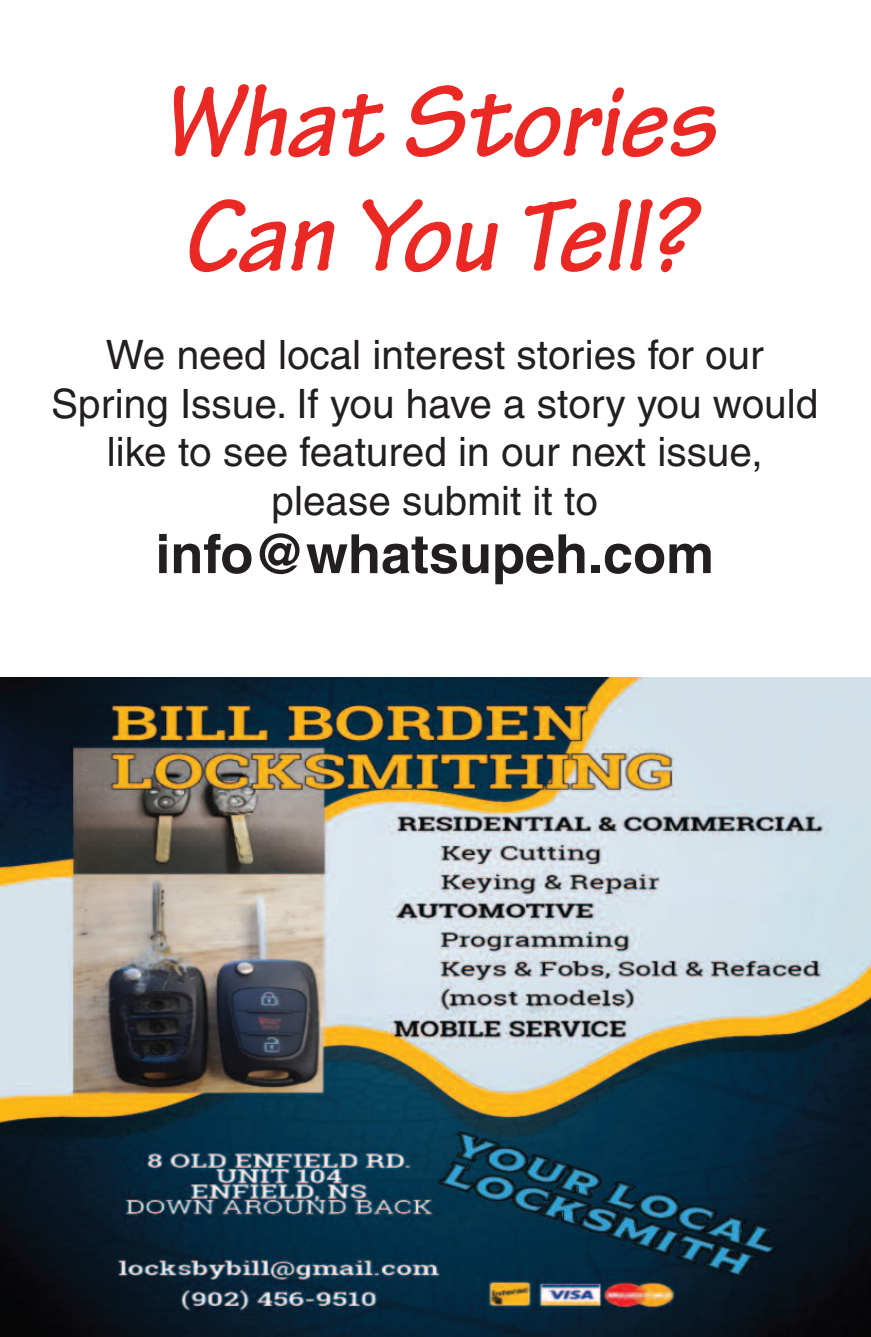
<style>
.page{position:relative;width:871px;height:1337px;background:#fff}
.page>*{position:absolute;margin:0;border:0;box-sizing:border-box;transform-origin:0 0}
.t1{font:italic 700 108px/114.8px "Tekton Pro";color:#ea2924}
.t2{font:700 54px "Helvetica";color:#231f20}
.t3{font:40.5px/48.6px "Helvetica";color:#231f20;text-align:center}
</style>
<div class="page">
<img style="left:0;top:677px;width:871px;height:659px">
<h1 class="t1" style="left:160px;top:78px;width:556px">What Stories<br>Can You Tell?</h1>
<p class="t3" style="left:51px;top:334px;width:768px">We need local interest stories for our Spring Issue. If you have a story you would like to see featured in our next issue, please submit it to</p>
<h2 class="t2" style="left:155px;top:534px;width:560px">info@whatsupeh.com</h2>
</div>
